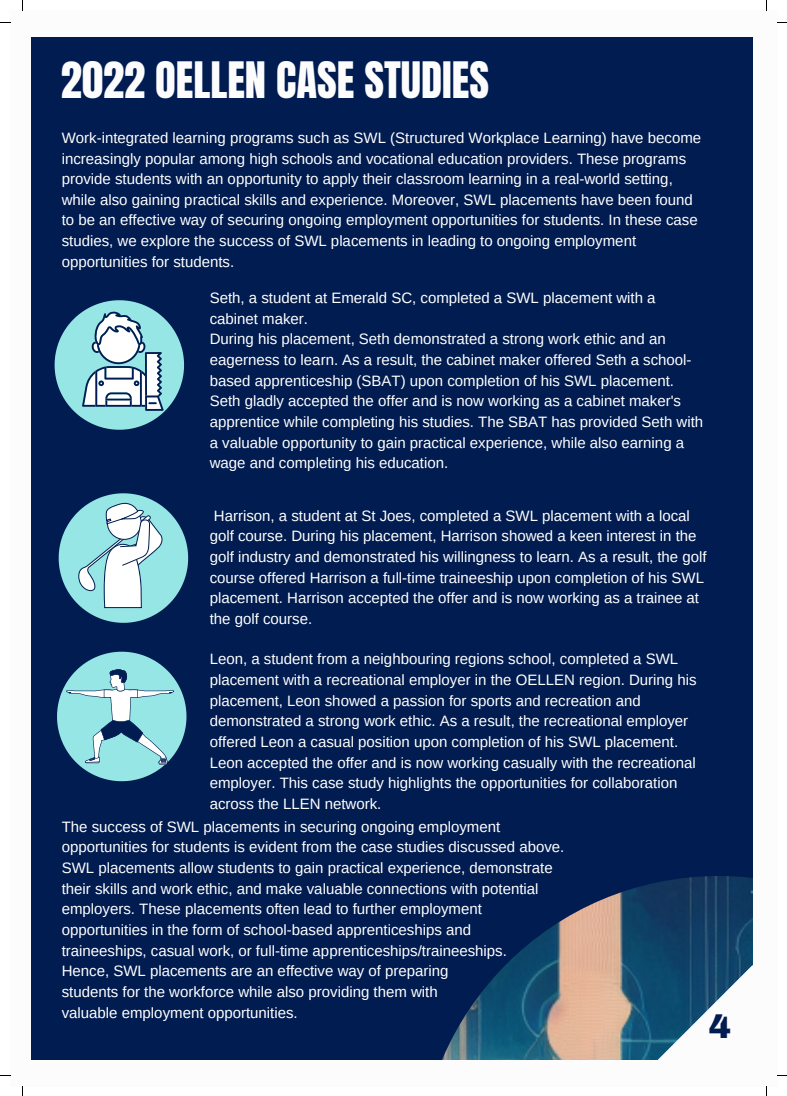
<style>
.page{position:relative;width:787px;height:1096px;background:#fff}
.page>*{position:absolute;margin:0;border:0;box-sizing:border-box;transform-origin:0 0}
.t1{font:42.62px "Anton";color:#fcfcfd}
.t2{font:900 33.25px "Archivo";color:#011c50}
.t3{font:15px/20.6px "Arimo";color:#fff}
</style>
<div class="page">
<div style="left:32px;top:37px;width:721px;height:1022px;background:#011c50"></div>
<svg style="left:55px;top:300px;width:129px;height:129px"></svg>
<svg style="left:59px;top:493px;width:129px;height:129px"></svg>
<svg style="left:57px;top:651px;width:129px;height:130px"></svg>
<img style="left:442px;top:876px;width:311px;height:183px">
<svg style="left:656px;top:964px;width:97px;height:95px;background:#819fb3"></svg>
<p class="t1" style="left:61px;top:50px;width:430px">2022 OELLEN CASE STUDIES</p>
<p class="t3" style="left:62px;top:127px;width:641px">Work-integrated learning programs such as SWL (Structured Workplace Learning) have become increasingly popular among high schools and vocational education providers. These programs provide students with an opportunity to apply their classroom learning in a real-world setting, while also gaining practical skills and experience. Moreover, SWL placements have been found to be an effective way of securing ongoing employment opportunities for students. In these case studies, we explore the success of SWL placements in leading to ongoing employment opportunities for students.</p>
<p class="t3" style="left:210px;top:287px;width:447px">Seth, a student at Emerald SC, completed a SWL placement with a cabinet maker.</p>
<p class="t3" style="left:210px;top:329px;width:495px">During his placement, Seth demonstrated a strong work ethic and an eagerness to learn. As a result, the cabinet maker offered Seth a school&shy;based apprenticeship (SBAT) upon completion of his SWL placement.<br>Seth gladly accepted the offer and is now working as a cabinet maker's apprentice while completing his studies. The SBAT has provided Seth with a valuable opportunity to gain practical experience, while also earning a wage and completing his education.</p>
<p class="t3" style="left:210px;top:505px;width:498px">Harrison, a student at St Joes, completed a SWL placement with a local golf course. During his placement, Harrison showed a keen interest in the golf industry and demonstrated his willingness to learn. As a result, the golf course offered Harrison a full-time traineeship upon completion of his SWL placement. Harrison accepted the offer and is now working as a trainee at the golf course.</p>
<p class="t3" style="left:210px;top:648px;width:488px">Leon, a student from a neighbouring regions school, completed a SWL placement with a recreational employer in the OELLEN region. During his placement, Leon showed a passion for sports and recreation and demonstrated a strong work ethic. As a result, the recreational employer offered Leon a casual position upon completion of his SWL placement.<br>Leon accepted the offer and is now working casually with the recreational employer. This case study highlights the opportunities for collaboration across the LLEN network.</p>
<p class="t3" style="left:62px;top:816px;width:504px">The success of SWL placements in securing ongoing employment opportunities for students is evident from the case studies discussed above.<br>SWL placements allow students to gain practical experience, demonstrate their skills and work ethic, and make valuable connections with potential employers. These placements often lead to further employment</p>
<p class="t3" style="left:62px;top:919px;width:411px">opportunities in the form of school-based apprenticeships and</p>
<p class="t3" style="left:62px;top:939px;width:447px">traineeships, casual work, or full-time apprenticeships/traineeships.</p>
<p class="t3" style="left:62px;top:960px;width:388px">Hence, SWL placements are an effective way of preparing</p>
<p class="t3" style="left:62px;top:981px;width:377px">students for the workforce while also providing them with</p>
<p class="t3" style="left:62px;top:1001px;width:237px">valuable employment opportunities.</p>
<p class="t2" style="left:709px;top:1008px;width:24px">4</p>
</div>
